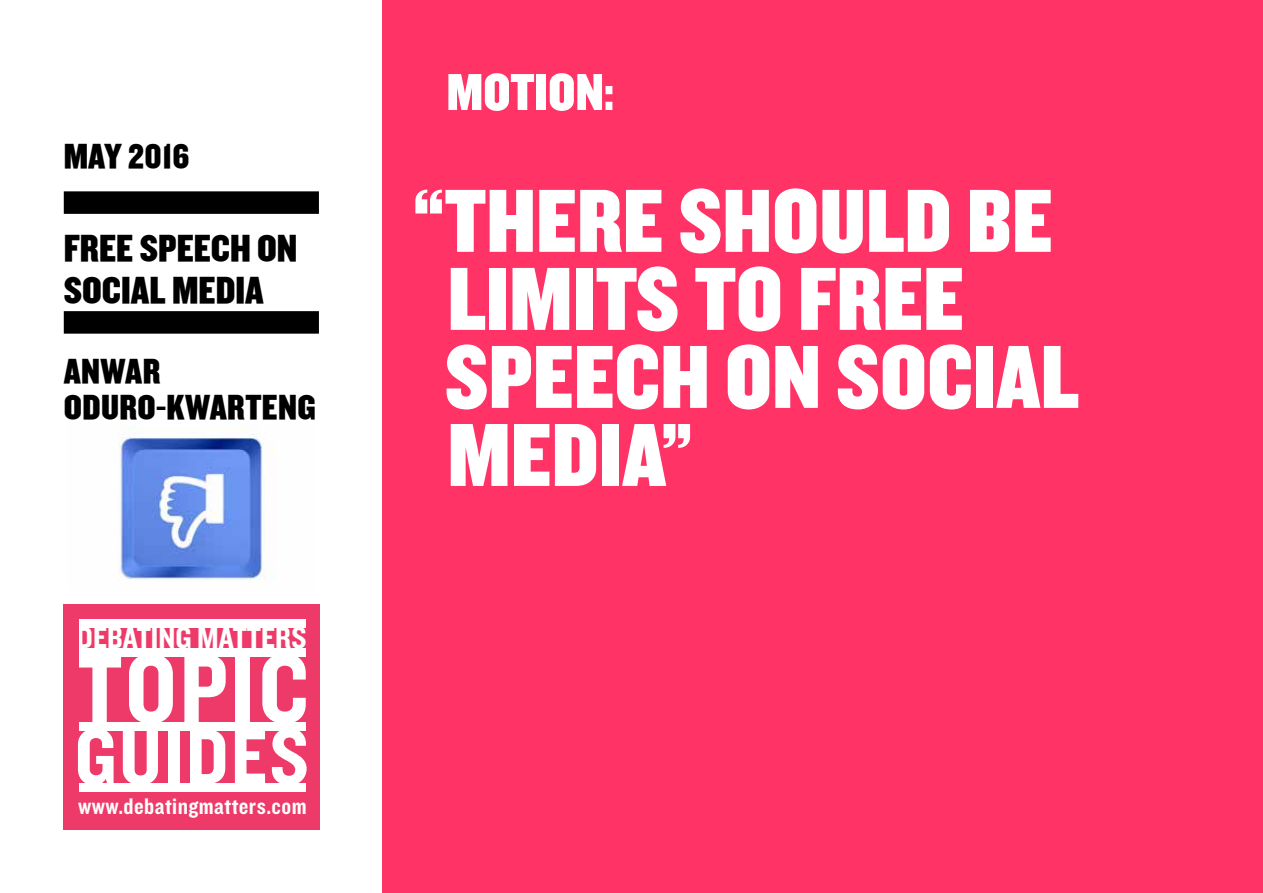
<style>
.page{position:relative;width:1263px;height:893px;background:#fff}
.page>*{position:absolute;margin:0;border:0;box-sizing:border-box;transform-origin:0 0}
.t1{font:100.2px "Knockout HTF50 Welterweight";letter-spacing:.025em;color:#fff}
.t2{font:93px/78px "Knockout HTF70 Full Welterwt";color:#fff}
.t3{font:81.3px "Knockout HTF50 Welterweight";letter-spacing:.03em;color:#fff}
.t4{font:54px "Knockout HTF70 Full Welterwt";color:#fff}
.t5{font:39px/42px "Knockout HTF70 Full Welterwt";color:#000}
.t6{font:36px/36px "Knockout HTF70 Full Welterwt";letter-spacing:.01em;color:#000}
.t7{font:31.35px "Knockout HTF50 Welterweight";color:#fff}
.t8{font:23.55px "Knockout HTF50 Welterweight";letter-spacing:.02em;color:#fff}
</style>
<div class="page">
<div style="left:383px;top:0;width:880px;height:893px;background:#f36"></div>
<div style="left:64px;top:604px;width:256px;height:225px;background:#ee3a68"></div>
<div style="left:78px;top:619px;width:228px;height:9px;background:#fff"></div>
<div style="left:78px;top:648px;width:227px;height:9px;background:#fff"></div>
<div style="left:78px;top:783px;width:227px;height:9px;background:#fff"></div>
<div style="left:78px;top:722px;width:227px;height:8px;background:#fff"></div>
<div style="left:64px;top:191px;width:255px;height:23px;background:#000"></div>
<div style="left:64px;top:311px;width:255px;height:23px;background:#000"></div>
<img style="left:118px;top:424px;width:156px;height:156px">
<p class="t6" style="left:64px;top:139px;width:127px">May 2016</p>
<p class="t5" style="left:64px;top:228px;width:235px">FREE SPEECH ON<br>SOCIAL MEDIA</p>
<p class="t6" style="left:64px;top:354px;width:254px">ANWAR<br>ODURO-KWARTENG</p>
<p class="t7" style="left:77px;top:621px;width:231px">DEBATING MATTERS</p>
<p class="t1" style="left:77px;top:637px;width:233px">TOPIC</p>
<p class="t3" style="left:75px;top:714px;width:236px">GUIDES</p>
<p class="t8" style="left:78px;top:794px;width:230px">www.debatingmatters.com</p>
<p class="t4" style="left:446px;top:64px;width:169px">MOTION:</p>
<p class="t2" style="left:445px;top:185px;width:636px;text-indent:-32px">“THERE SHOULD BE<br>LIMITS TO FREE<br>SPEECH ON SOCIAL<br>MEDIA”</p>
</div>
